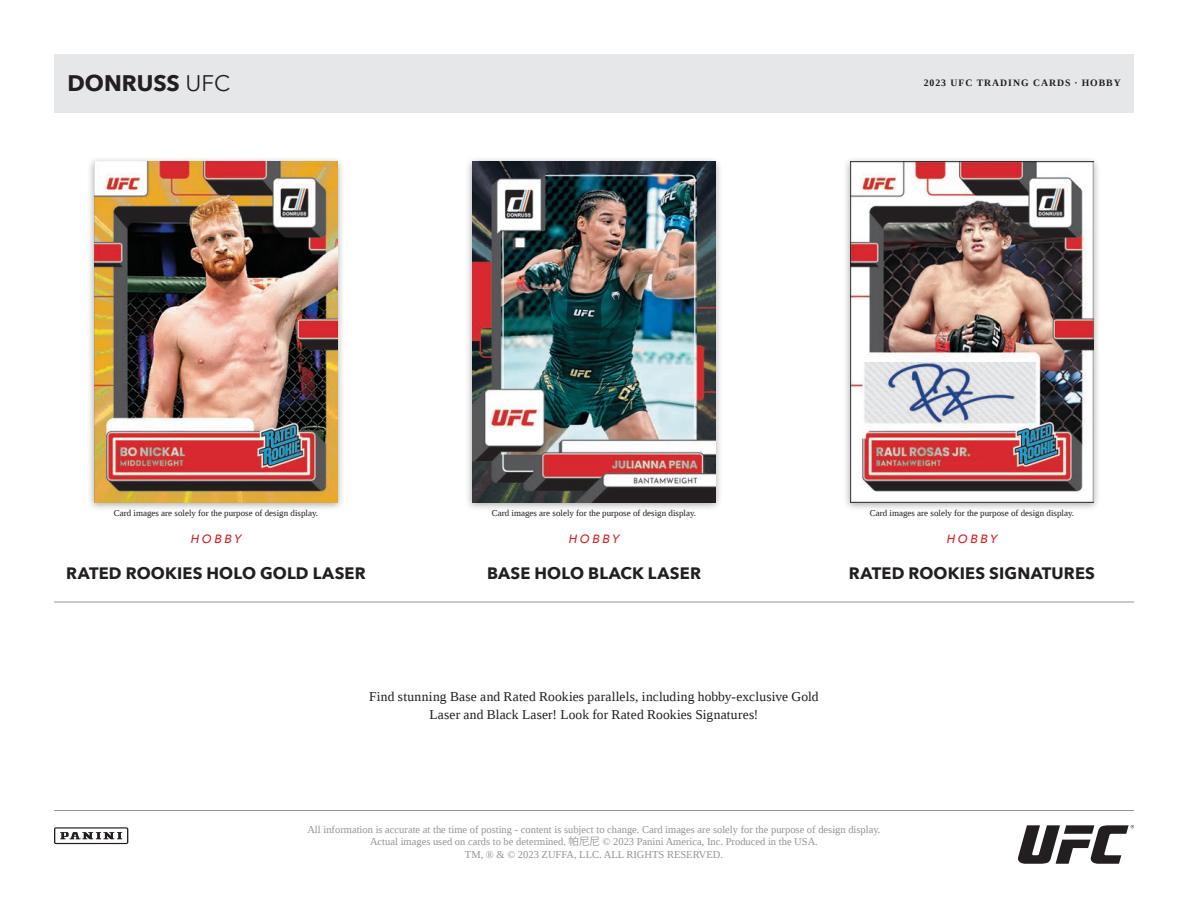
<style>
.page{position:relative;width:1188px;height:918px;background:#fff}
.page>*{position:absolute;margin:0;border:0;box-sizing:border-box;transform-origin:0 0}
.t1{font:700 22.5px "Avenir Next";color:#231f20}
.t2{font:700 16.5px "Avenir Next";letter-spacing:.01em;color:#231f20}
.t3{font:13.5px/18px "Liberation Serif";letter-spacing:.01em;color:#231f20;text-align:center}
.t4{font:italic 500 12px "Avenir Next";letter-spacing:.205em;color:#d1232a}
.t5{font:10.5px/12.6px "Liberation Serif";color:#939598;text-align:center}
.t6{font:700 9.75px "Liberation Serif";letter-spacing:.1em;color:#231f20}
.t7{font:9px "Liberation Serif";color:#231f20}
.s1{font-weight:400}
.s2{font-family:"Koz Go Pr 6 N"}
</style>
<div class="page">
<hr style="left:54px;top:602px;width:1080px;height:1px;background:#939598">
<div style="left:87px;top:157px;width:258px;height:355px;background:#231f20;opacity:.4"></div>
<img style="left:94px;top:162px;width:243px;height:340px">
<div style="left:465px;top:157px;width:258px;height:355px;background:#231f20;opacity:.4"></div>
<img style="left:472px;top:162px;width:244px;height:340px">
<div style="left:843px;top:157px;width:258px;height:355px;background:#231f20;opacity:.4"></div>
<img style="left:850px;top:162px;width:244px;height:340px">
<hr style="left:54px;top:810px;width:1080px;height:1px;background:#939598">
<svg style="left:54px;top:827px;width:74px;height:17px"></svg>
<svg style="left:1018px;top:825px;width:116px;height:39px"></svg>
<div style="left:54px;top:54px;width:1080px;height:58px;background:#e6e7e9"></div>
<p class="t1" style="left:68px;top:70px;width:164px">DONRUSS <span class="s1">UFC</span></p>
<p class="t6" style="left:924px;top:77px;width:199px">2023 UFC TRADING CARDS · HOBBY</p>
<p class="t7" style="left:114px;top:507px;width:206px">Card images are solely for the purpose of design display.</p>
<p class="t7" style="left:492px;top:507px;width:206px">Card images are solely for the purpose of design display.</p>
<p class="t7" style="left:870px;top:507px;width:206px">Card images are solely for the purpose of design display.</p>
<p class="t4" style="left:191px;top:528px;width:52px">HOBBY</p>
<p class="t4" style="left:569px;top:528px;width:52px">HOBBY</p>
<p class="t4" style="left:947px;top:528px;width:52px">HOBBY</p>
<p class="t2" style="left:66px;top:563px;width:301px">RATED ROOKIES HOLO GOLD LASER</p>
<p class="t2" style="left:487px;top:563px;width:215px">BASE HOLO BLACK LASER</p>
<p class="t2" style="left:849px;top:563px;width:248px">RATED ROOKIES SIGNATURES</p>
<p class="t3" style="left:369px;top:688px;width:451px">Find stunning Base and Rated Rookies parallels, including hobby-exclusive Gold<br>Laser and Black Laser! Look for Rated Rookies Signatures!</p>
<p class="t5" style="left:307px;top:823px;width:575px">All information is accurate at the time of posting - content is subject to change. Card images are solely for the purpose of design display.<br>Actual images used on cards to be determined. <span class="s2">帕尼尼</span> © 2023 Panini America, Inc. Produced in the USA.<br>TM, ® &amp; © 2023 ZUFFA, LLC. ALL RIGHTS RESERVED.</p>
</div>
